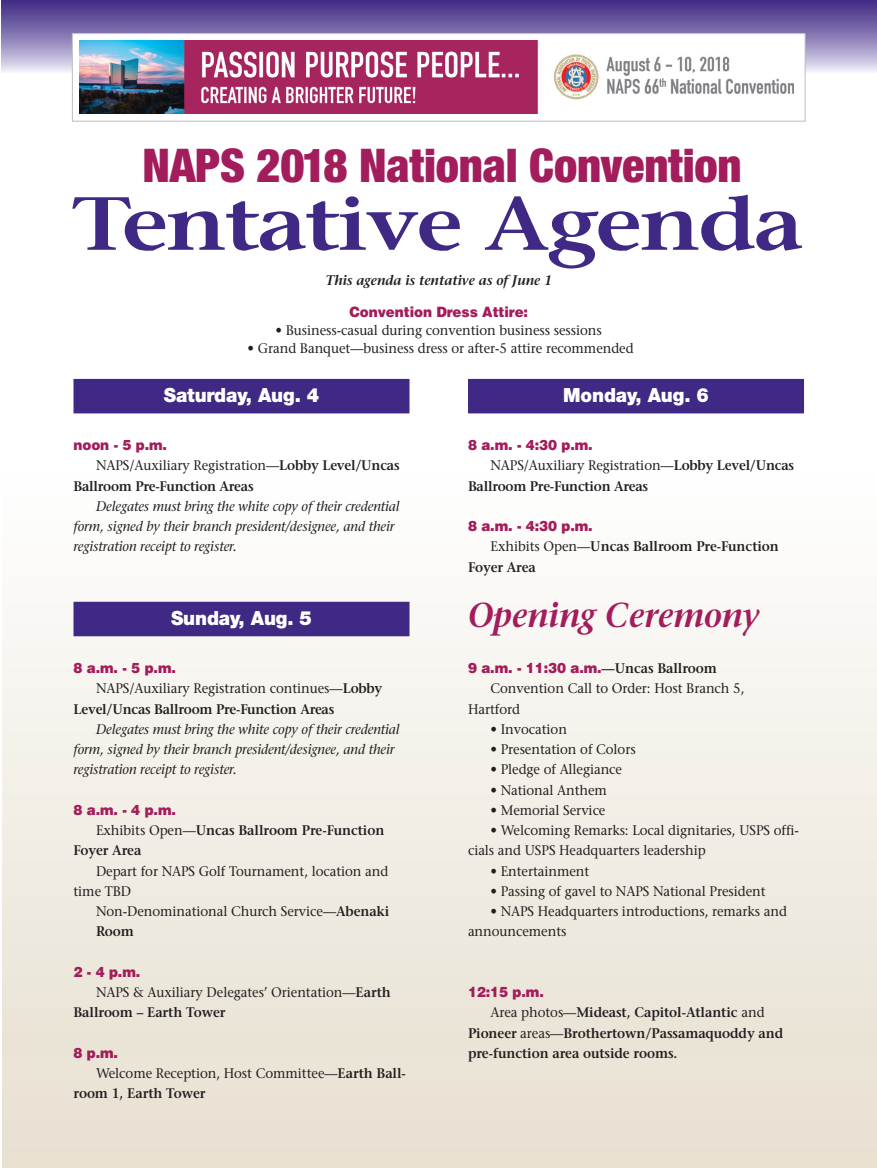
<style>
.page{position:relative;width:877px;height:1168px;background:#fff}
.page>*{position:absolute;margin:0;border:0;box-sizing:border-box;transform-origin:0 0}
.t1{font:600 75px "Stone Serif";letter-spacing:-.03em;color:#3f2985;scale:1.2 1}
.t2{font:900 condensed 46.5px "Helvetica Neue";letter-spacing:-.005em;color:#a31c5b}
.t3{font:italic 600 34.5px "Stone Serif";letter-spacing:-.005em;color:#a31c5b;scale:.95 1}
.t4{font:900 19.5px "Helvetica Neue";letter-spacing:-.005em;color:#fff;scale:.95 1}
.t5{font:900 14.25px "Helvetica";letter-spacing:-.005em;color:#a31c5b;scale:.95 1}
.t6{font:13.8px/20.2px "Stone Serif";letter-spacing:-.005em;color:#231f20;scale:.95 1}
.t7{font:600 13.8px/20.2px "Stone Serif";letter-spacing:-.005em;color:#231f20;scale:.95 1}
.t8{font:italic 13.8px/20.2px "Stone Serif";letter-spacing:-.005em;color:#231f20;scale:.95 1}
.t9{font:italic 600 13.8px "Stone Serif";letter-spacing:-.005em;color:#231f20;scale:.95 1}
.s1{font-weight:400}
.s2{font-weight:600}
.s3{font-family:"Stone Serif";font-weight:600;font-size:13.8px;color:#231f20}
</style>
<div class="page">
<div style="left:2px;top:464px;width:875px;height:703px;background:linear-gradient(to bottom,#fefefe,#e7dfd0)"></div>
<div style="left:74px;top:379px;width:336px;height:34px;background:#3f2985"></div>
<div style="left:74px;top:602px;width:336px;height:34px;background:#3f2985"></div>
<div style="left:468px;top:379px;width:336px;height:34px;background:#3f2985"></div>
<div style="left:1px;top:0;width:876px;height:72px;background:linear-gradient(to bottom,#38227f,#e2dfef)"></div>
<div style="left:72px;top:34px;width:733px;height:87px;background:#fff"></div>
<img style="left:79px;top:41px;width:715px;height:73px">
<div style="left:72px;top:33px;width:734px;height:89px;border:1px solid #bbbdc0"></div>
<h2 class="t2" style="left:142px;top:149px;width:601px">NAPS 2018 National Convention</h2>
<h1 class="t1" style="left:73px;top:195px;width:611px">Tentative Agenda</h1>
<p class="t9" style="left:325px;top:274px;width:240px">This agenda is tentative as of June 1</p>
<p class="t5" style="left:349px;top:307px;width:190px">Convention Dress Attire:</p>
<p class="t6" style="left:276px;top:321px;width:345px">• Business-casual during convention business sessions</p>
<p class="t6" style="left:248px;top:339px;width:408px">• Grand Banquet—business dress or after-5 attire recommended</p>
<h3 class="t4" style="left:164px;top:388px;width:165px">Saturday, Aug. 4</h3>
<p class="t5" style="left:74px;top:440px;width:100px">noon - 5 p.m.</p>
<p class="t7" style="left:73px;top:457px;width:345px;text-indent:23px"><span class="s1">NAPS/Auxiliary Registration—</span>Lobby Level/Uncas<br>Ballroom Pre-Function Areas</p>
<p class="t8" style="left:73px;top:497px;width:345px;text-indent:23px">Delegates must bring the white copy of their credential form, signed by their branch president/designee, and their registration receipt to register.</p>
<h3 class="t4" style="left:171px;top:611px;width:150px">Sunday, Aug. 5</h3>
<p class="t5" style="left:74px;top:662px;width:109px">8 a.m. - 5 p.m.</p>
<p class="t7" style="left:73px;top:680px;width:327px;text-indent:23px"><span class="s1">NAPS/Auxiliary Registration continues—</span>Lobby<br>Level/Uncas Ballroom Pre-Function Areas</p>
<p class="t8" style="left:73px;top:720px;width:345px;text-indent:23px">Delegates must bring the white copy of their credential form, signed by their branch president/designee, and their registration receipt to register.</p>
<p class="t5" style="left:74px;top:804px;width:109px">8 a.m. - 4 p.m.</p>
<p class="t7" style="left:73px;top:821px;width:329px;text-indent:23px"><span class="s1">Exhibits Open—</span>Uncas Ballroom Pre-Function<br>Foyer Area</p>
<p class="t6" style="left:73px;top:862px;width:333px;text-indent:23px">Depart for NAPS Golf Tournament, location and time TBD</p>
<p class="t6" style="left:96px;top:902px;width:310px">Non-Denominational Church Service—<span class="s2">Abenaki<br>Room</span></p>
<p class="t5" style="left:74px;top:966px;width:72px">2 - 4 p.m.</p>
<p class="t6" style="left:73px;top:983px;width:336px;text-indent:23px">NAPS &amp; Auxiliary Delegates’ Orientation—<span class="s2">Earth<br>Ballroom – Earth Tower</span></p>
<p class="t5" style="left:74px;top:1047px;width:49px">8 p.m.</p>
<p class="t6" style="left:73px;top:1064px;width:351px;text-indent:23px">Welcome Reception, Host Committee—<span class="s2">Earth Ball&shy;room 1, Earth Tower</span></p>
<h3 class="t4" style="left:563px;top:388px;width:155px">Monday, Aug. 6</h3>
<p class="t5" style="left:468px;top:440px;width:133px">8 a.m. - 4:30 p.m.</p>
<p class="t7" style="left:468px;top:457px;width:345px;text-indent:23px"><span class="s1">NAPS/Auxiliary Registration—</span>Lobby Level/Uncas<br>Ballroom Pre-Function Areas</p>
<p class="t5" style="left:468px;top:521px;width:133px">8 a.m. - 4:30 p.m.</p>
<p class="t7" style="left:468px;top:538px;width:329px;text-indent:23px"><span class="s1">Exhibits Open—</span>Uncas Ballroom Pre-Function<br>Foyer Area</p>
<h3 class="t3" style="left:468px;top:601px;width:309px">Opening Ceremony</h3>
<p class="t5" style="left:468px;top:662px;width:264px">9 a.m. - 11:30 a.m.<span class="s3">—Uncas Ballroom</span></p>
<p class="t6" style="left:468px;top:680px;width:293px;text-indent:23px">Convention Call to Order: Host Branch 5,<br>Hartford</p>
<p class="t6" style="left:490px;top:720px;width:82px">• Invocation</p>
<p class="t6" style="left:490px;top:740px;width:154px">• Presentation of Colors</p>
<p class="t6" style="left:490px;top:761px;width:140px">• Pledge of Allegiance</p>
<p class="t6" style="left:490px;top:781px;width:124px">• National Anthem</p>
<p class="t6" style="left:490px;top:801px;width:123px">• Memorial Service</p>
<p class="t6" style="left:468px;top:821px;width:350px;text-indent:23px">• Welcoming Remarks: Local dignitaries, USPS offi&shy;cials and USPS Headquarters leadership</p>
<p class="t6" style="left:490px;top:862px;width:106px">• Entertainment</p>
<p class="t6" style="left:490px;top:882px;width:291px">• Passing of gavel to NAPS National President</p>
<p class="t6" style="left:468px;top:902px;width:337px;text-indent:23px">• NAPS Headquarters introductions, remarks and announcements</p>
<p class="t5" style="left:468px;top:986px;width:81px">12:15 p.m.</p>
<p class="t7" style="left:468px;top:1004px;width:333px;text-indent:23px"><span class="s1">Area photos—</span>Mideast, Capitol-Atlantic <span class="s1">and<br></span>Pioneer <span class="s1">areas—</span>Brothertown/Passamaquoddy and pre-function area outside rooms.</p>
</div>
